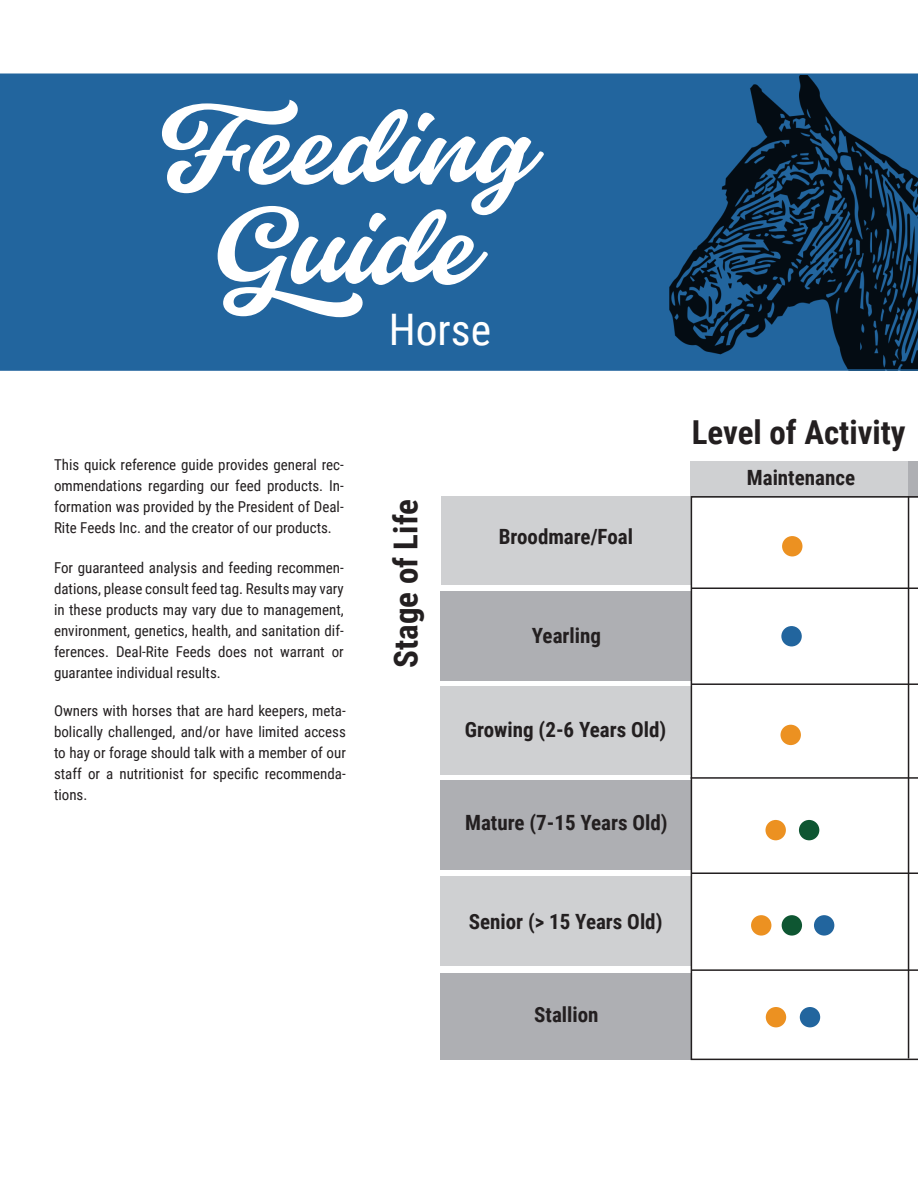
<style>
.page{position:relative;width:918px;height:1188px;background:#fff}
.page>*{position:absolute;margin:0;border:0;box-sizing:border-box;transform-origin:0 0}
.t1{font:115.5px/100.2px "Monteria";color:#fff;text-align:center}
.t2{font:43.5px "Roboto Condensed";color:#fff}
.t3{font:700 33px "Roboto Condensed";color:#231f20}
.t4{font:700 21px "Roboto Condensed";color:#231f20}
.t5{font:15px/21px "Roboto Condensed";color:#231f20;text-align:justify}
</style>
<div class="page">
<svg style="left:0;top:74px;width:918px;height:297px;background:#1e5b8f"></svg>
<div style="left:441px;top:496px;width:250px;height:89px;background:#cfd0d2"></div>
<div style="left:691px;top:461px;width:218px;height:37px;background:#cfd0d2"></div>
<div style="left:908px;top:461px;width:10px;height:36px;background:#aeafb3"></div>
<div style="left:441px;top:591px;width:250px;height:90px;background:#aeafb3"></div>
<div style="left:441px;top:687px;width:250px;height:88px;background:#cfd0d2"></div>
<div style="left:441px;top:876px;width:250px;height:90px;background:#cfd0d2"></div>
<div style="left:441px;top:780px;width:250px;height:90px;background:#aeafb3"></div>
<div style="left:441px;top:974px;width:250px;height:86px;background:#aeafb3"></div>
<svg style="left:691px;top:496px;width:227px;height:564px"></svg>
<hr style="left:691px;top:588px;width:227px;height:1px;background:#231f20">
<hr style="left:691px;top:683px;width:227px;height:2px;background:#231f20">
<hr style="left:691px;top:777px;width:227px;height:2px;background:#231f20">
<hr style="left:691px;top:872px;width:227px;height:2px;background:#231f20">
<hr style="left:691px;top:969px;width:227px;height:2px;background:#231f20">
<hr style="left:908px;top:496px;width:1px;height:563px;background:#231f20">
<div style="left:781px;top:626px;width:21px;height:20px;background:#22659e;border-radius:50%"></div>
<div style="left:814px;top:915px;width:20px;height:21px;background:#22659e;border-radius:50%"></div>
<div style="left:800px;top:1007px;width:20px;height:20px;background:#22659e;border-radius:50%"></div>
<div style="left:799px;top:820px;width:20px;height:20px;background:#0e5632;border-radius:50%"></div>
<div style="left:782px;top:915px;width:20px;height:21px;background:#0e5632;border-radius:50%"></div>
<p class="t1" style="left:158px;top:105px;width:373px">Feeding<br>Guide</p>
<p class="t2" style="left:389px;top:299px;width:104px">Horse</p>
<p class="t5" style="left:54px;top:454px;width:291px">This quick reference guide provides general rec&shy;ommendations regarding our feed products. In&shy;formation was provided by the President of Deal-Rite Feeds Inc. and the creator of our products.</p>
<p class="t5" style="left:54px;top:556px;width:291px">For guaranteed analysis and feeding recommen&shy;dations, please consult feed tag. Results may vary in these products may vary due to management, environment, genetics, health, and sanitation dif&shy;ferences. Deal-Rite Feeds does not warrant or guarantee individual results.</p>
<p class="t5" style="left:54px;top:699px;width:293px">Owners with horses that are hard keepers, meta&shy;bolically challenged, and/or have limited access to hay or forage should talk with a member of our staff or a nutritionist for specific recommenda&shy;tions.</p>
<p class="t3" style="left:383px;top:668px;width:170px;rotate:-90deg">Stage of Life</p>
<p class="t4" style="left:499px;top:522px;width:136px">Broodmare/Foal</p>
<p class="t3" style="left:692px;top:410px;width:215px">Level of Activity</p>
<p class="t4" style="left:747px;top:463px;width:110px">Maintenance</p>
<p class="t4" style="left:532px;top:621px;width:71px">Yearling</p>
<p class="t4" style="left:465px;top:715px;width:203px">Growing (2-6 Years Old)</p>
<p class="t4" style="left:465px;top:808px;width:204px">Mature (7-15 Years Old)</p>
<p class="t4" style="left:469px;top:907px;width:195px">Senior (&gt; 15 Years Old)</p>
<p class="t4" style="left:534px;top:1000px;width:66px">Stallion</p>
</div>
